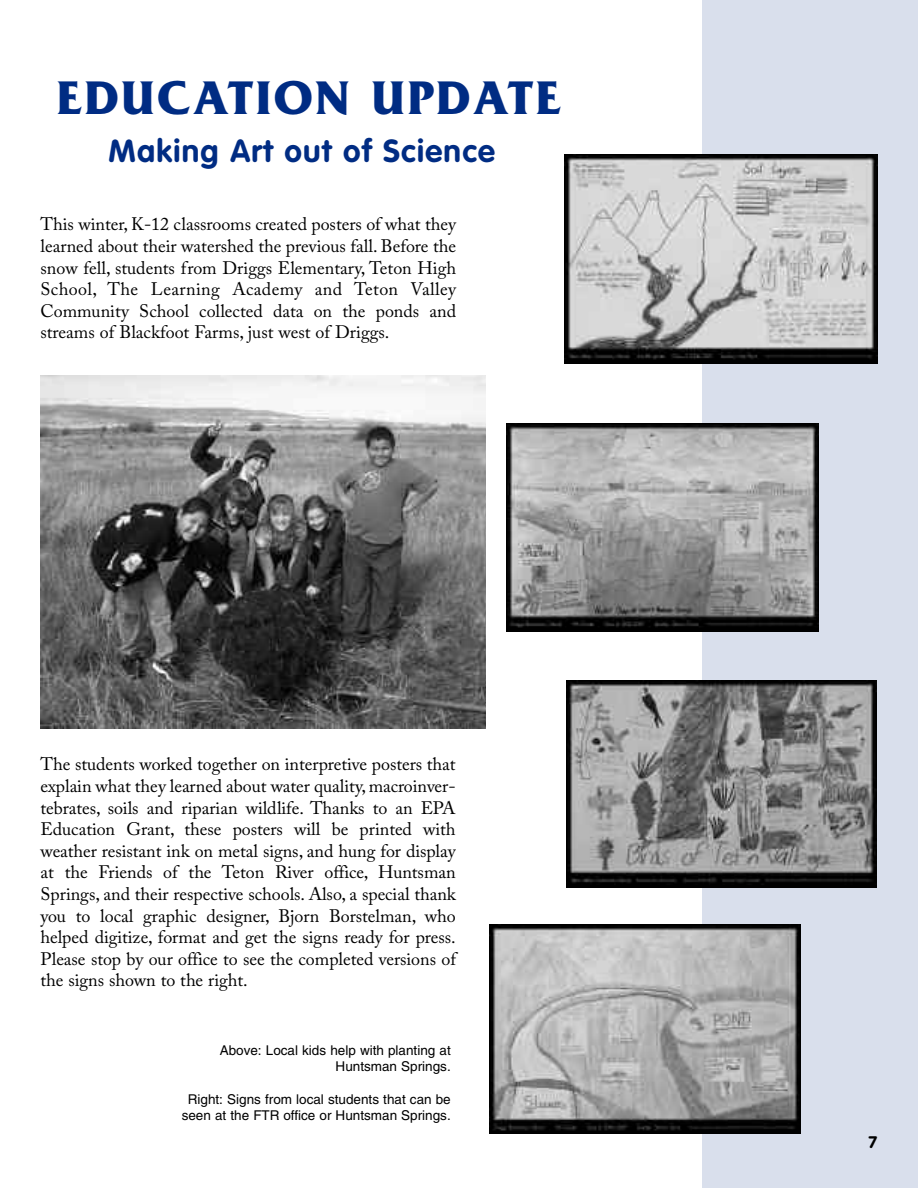
<style>
.page{position:relative;width:918px;height:1188px;background:#fff}
.page>*{position:absolute;margin:0;border:0;box-sizing:border-box;transform-origin:0 0}
.t1{font:700 49.5px "Friz Quadrata";letter-spacing:.055em;color:#002c83}
.t2{font:700 31.5px "VAG Rounded";letter-spacing:.04em;color:#002c83}
.t3{font:18px/21.6px "Adobe Caslon Pro";letter-spacing:-.005em;color:#000;text-align:justify}
.t4{font:700 16.5px "VAG Rounded";color:#000}
.t5{font:13.5px/16.2px "Helvetica";color:#000;text-align:right}
</style>
<div class="page">
<div style="left:702px;top:0;width:216px;height:1188px;background:#d9dfec"></div>
<img style="left:40px;top:375px;width:446px;height:353px">
<img style="left:506px;top:423px;width:313px;height:208px">
<img style="left:489px;top:925px;width:312px;height:209px">
<img style="left:565px;top:155px;width:312px;height:208px">
<img style="left:566px;top:681px;width:310px;height:207px">
<h1 class="t1" style="left:57px;top:68px;width:505px">EDUCATION UPDATE</h1>
<h2 class="t2" style="left:109px;top:138px;width:388px">Making Art out of Science</h2>
<p class="t3" style="left:40px;top:216px;width:417px">This winter, K-12 classrooms created posters of what they learned about their watershed the previous fall. Before the snow fell, students from Driggs Elementary, Teton High School, The Learning Academy and Teton Valley Community School collected data on the ponds and streams of Blackfoot Farms, just west of Driggs.</p>
<p class="t3" style="left:40px;top:756px;width:417px">The students worked together on interpretive posters that explain what they learned about water quality, macroinver&shy;tebrates, soils and riparian wildlife. Thanks to an EPA Education Grant, these posters will be printed with weather resistant ink on metal signs, and hung for display at the Friends of the Teton River office, Huntsman Springs, and their respective schools. Also, a special thank you to local graphic designer, Bjorn Borstelman, who helped digitize, format and get the signs ready for press.<br>Please stop by our office to see the completed versions of the signs shown to the right.</p>
<p class="t5" style="left:220px;top:1044px;width:233px">Above: Local kids help with planting at<br>Huntsman Springs.</p>
<p class="t5" style="left:182px;top:1092px;width:271px;text-align:center">Right: Signs from local students that can be seen at the FTR office or Huntsman Springs.</p>
<p class="t4" style="left:869px;top:1136px;width:10px">7</p>
</div>
